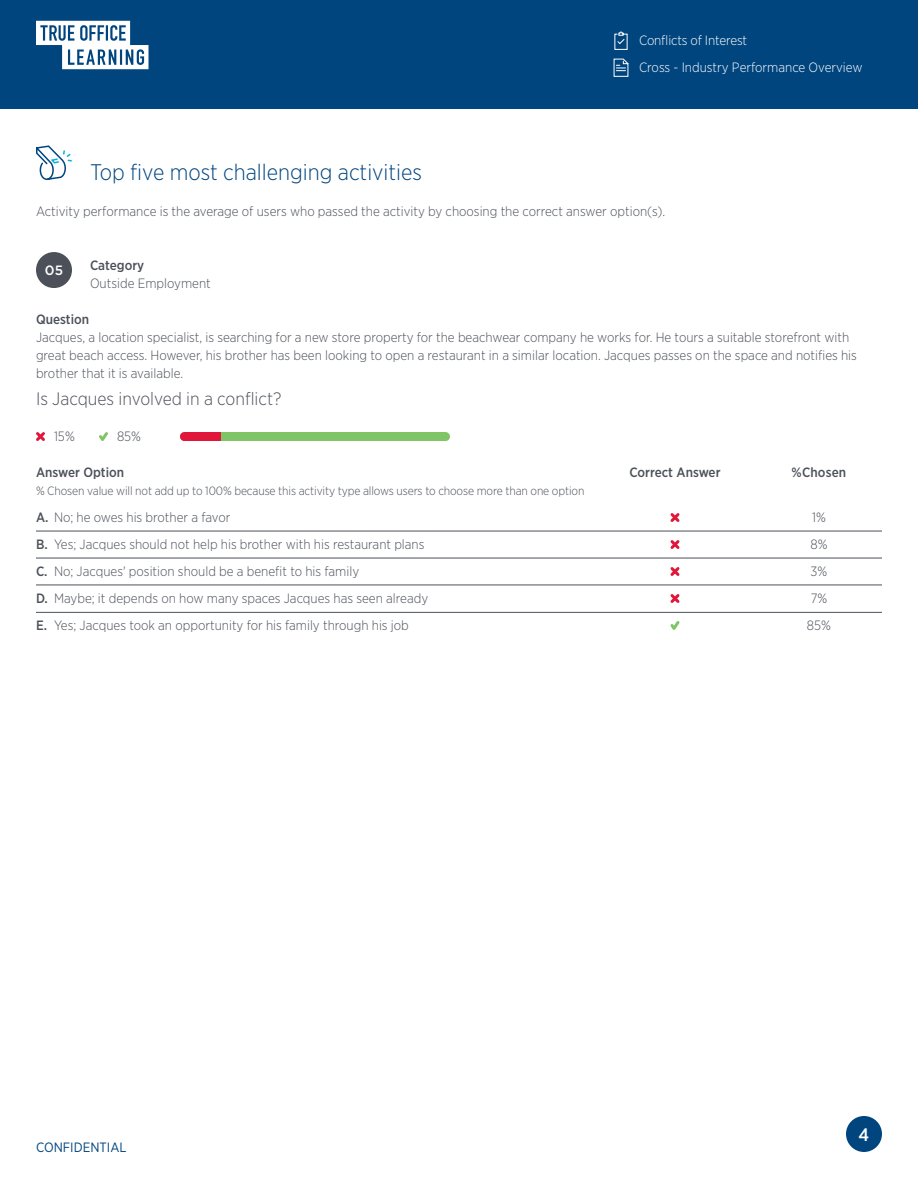
<style>
.page{position:relative;width:918px;height:1188px;background:#fff}
.page>*{position:absolute;margin:0;border:0;box-sizing:border-box;transform-origin:0 0}
.t1{font:300 22.5px "Gotham Narrow";color:#01457f}
.t2{font:300 18px "Gotham Narrow";color:#4c5159}
.t3{font:500 18px "Gotham Narrow";color:#fff}
.t4{font:300 13.5px/18px "Gotham Narrow";color:#4c5159}
.t5{font:500 13.5px "Gotham Narrow";color:#4c5159}
.t6{font:300 13.5px "Gotham Narrow";letter-spacing:-.005em;color:#fff}
.t7{font:13.5px "Gotham Narrow";color:#01457f}
.t8{font:500 13.5px "Gotham";color:#fff}
.t9{font:300 12px "Gotham Narrow";letter-spacing:-.01em;color:#4c5159}
.s1{font-weight:500}
</style>
<div class="page">
<div style="left:846px;top:1116px;width:36px;height:36px;background:#01457f;border-radius:50%"></div>
<div style="left:0;top:0;width:918px;height:108px;background:#01457f"></div>
<svg style="left:36px;top:21px;width:113px;height:48px"></svg>
<hr style="left:36px;top:531px;width:846px;height:1px;background:#4c5159">
<hr style="left:36px;top:558px;width:846px;height:1px;background:#4c5159">
<hr style="left:36px;top:585px;width:846px;height:1px;background:#4c5159">
<hr style="left:36px;top:612px;width:846px;height:1px;background:#4c5159">
<svg style="left:670px;top:594px;width:10px;height:9px"></svg>
<svg style="left:670px;top:567px;width:10px;height:9px"></svg>
<svg style="left:670px;top:540px;width:10px;height:9px"></svg>
<svg style="left:670px;top:513px;width:10px;height:9px"></svg>
<svg style="left:670px;top:621px;width:10px;height:9px"></svg>
<svg style="left:36px;top:145px;width:36px;height:35px"></svg>
<div style="left:36px;top:252px;width:36px;height:36px;background:#4c5159;border-radius:50%"></div>
<svg style="left:36px;top:432px;width:9px;height:9px"></svg>
<svg style="left:99px;top:432px;width:9px;height:9px"></svg>
<div style="left:441px;top:432px;width:9px;height:9px;background:#7fc565;border-radius:50%"></div>
<div style="left:185px;top:432px;width:261px;height:9px;background:#7fc565"></div>
<div style="left:180px;top:432px;width:9px;height:9px;background:#e0173b;border-radius:50%"></div>
<div style="left:185px;top:432px;width:35px;height:9px;background:#e0173b"></div>
<svg style="left:613px;top:58px;width:16px;height:19px"></svg>
<svg style="left:614px;top:31px;width:14px;height:19px"></svg>
<p class="t6" style="left:639px;top:32px;width:110px">Conflicts of Interest</p>
<p class="t1" style="left:90px;top:158px;width:334px">Top five most challenging activities</p>
<p class="t6" style="left:639px;top:59px;width:225px">Cross - Industry Performance Overview</p>
<p class="t4" style="left:36px;top:202px;width:631px">Activity performance is the average of users who passed the activity by choosing the correct answer option(s).</p>
<p class="t8" style="left:45px;top:262px;width:20px">05</p>
<p class="t5" style="left:90px;top:257px;width:56px">Category</p>
<p class="t4" style="left:90px;top:274px;width:122px">Outside Employment</p>
<p class="t5" style="left:36px;top:311px;width:55px">Question</p>
<p class="t4" style="left:36px;top:328px;width:822px">Jacques, a location specialist, is searching for a new store property for the beachwear company he works for. He tours a suitable storefront with great beach access. However, his brother has been looking to open a restaurant in a similar location. Jacques passes on the space and notifies his brother that it is available.</p>
<p class="t2" style="left:36px;top:388px;width:247px">Is Jacques involved in a conflict?</p>
<p class="t4" style="left:54px;top:427px;width:22px">15%</p>
<p class="t4" style="left:117px;top:427px;width:26px">85%</p>
<p class="t5" style="left:36px;top:464px;width:90px">Answer Option</p>
<p class="t9" style="left:36px;top:483px;width:550px">% Chosen value will not add up to 100% because this activity type allows users to choose more than one option</p>
<p class="t4" style="left:36px;top:508px;width:196px"><span class="s1">A.</span> No; he owes his brother a favor</p>
<p class="t5" style="left:36px;top:536px;width:13px">B.</p>
<p class="t5" style="left:36px;top:563px;width:13px">C.</p>
<p class="t4" style="left:36px;top:589px;width:394px"><span class="s1">D.</span> Maybe; it depends on how many spaces Jacques has seen already</p>
<p class="t5" style="left:36px;top:617px;width:13px">E.</p>
<p class="t4" style="left:54px;top:535px;width:372px">Yes; Jacques should not help his brother with his restaurant plans</p>
<p class="t4" style="left:54px;top:562px;width:307px">No; Jacques' position should be a benefit to his family</p>
<p class="t4" style="left:54px;top:616px;width:356px">Yes; Jacques took an opportunity for his family through his job</p>
<p class="t5" style="left:629px;top:464px;width:93px">Correct Answer</p>
<p class="t5" style="left:792px;top:464px;width:56px">%Chosen</p>
<p class="t4" style="left:812px;top:508px;width:15px">1%</p>
<p class="t4" style="left:810px;top:535px;width:19px">8%</p>
<p class="t4" style="left:811px;top:562px;width:18px">3%</p>
<p class="t4" style="left:811px;top:589px;width:18px">7%</p>
<p class="t4" style="left:807px;top:616px;width:26px">85%</p>
<p class="t7" style="left:36px;top:1139px;width:92px">CONFIDENTIAL</p>
<p class="t3" style="left:859px;top:1123px;width:12px">4</p>
</div>
